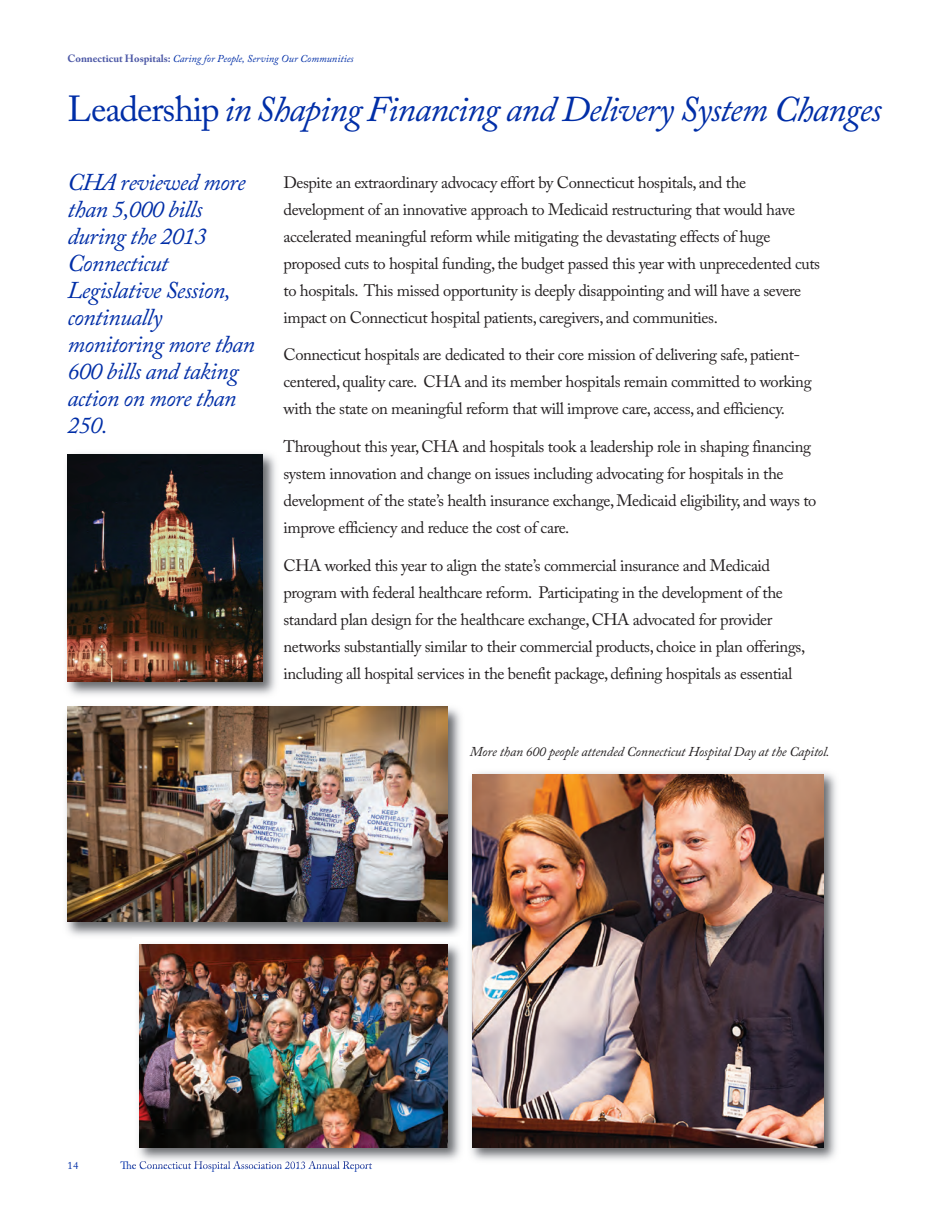
<style>
.page{position:relative;width:945px;height:1215px;background:#fff}
.page>*{position:absolute;margin:0;border:0;box-sizing:border-box;transform-origin:0 0}
.t1{font:italic 36px "Adobe Caslon Pro";letter-spacing:-.03em;color:#002ea7}
.t2{font:italic 24px/27px "Adobe Caslon Pro";letter-spacing:-.025em;color:#002ea7}
.t3{font:16.5px/27px "Adobe Caslon Pro";letter-spacing:-.025em;color:#231f20}
.t4{font:italic 13.5px "Adobe Caslon Pro";letter-spacing:-.01em;color:#231f20}
.t5{font:italic 10.5px "Adobe Caslon Pro";color:#002ea7}
.t6{font:10.5px "Adobe Caslon Pro";color:#002ea7}
.s1{font-weight:700;font-style:normal;color:#4c58a6}
.s2{font-style:normal}
</style>
<div class="page">
<img style="left:67px;top:453px;width:209px;height:242px">
<img style="left:68px;top:454px;width:194px;height:228px">
<img style="left:66px;top:706px;width:395px;height:230px">
<img style="left:68px;top:707px;width:380px;height:214px">
<img style="left:138px;top:944px;width:323px;height:223px">
<img style="left:133px;top:1161px;width:24px;height:6px">
<img style="left:140px;top:945px;width:308px;height:203px">
<img style="left:470px;top:772px;width:366px;height:389px">
<img style="left:472px;top:774px;width:352px;height:374px">
<p class="t5" style="left:68px;top:55px;width:287px"><span class="s1">Connecticut Hospitals:</span> Caring for People, Serving Our Communities</p>
<h1 class="t1" style="left:68px;top:97px;width:816px"><span class="s2">Leadership</span>inShaping Financing and Delivery System Changes</h1>
<h2 class="t2" style="left:68px;top:172px;width:189px">CHA reviewed more than 5,000 bills during the 2013<br>Connecticut<br>Legislative Session, continually monitoring more than<br>600 bills and taking action on more than<br>250.</h2>
<p class="t3" style="left:284px;top:171px;width:538px">Despite an extraordinary advocacy effort by Connecticut hospitals, and the development of an innovative approach to Medicaid restructuring that would have accelerated meaningful reform while mitigating the devastating effects of huge proposed cuts to hospital funding, the budget passed this year with unprecedented cuts to hospitals. This missed opportunity is deeply disappointing and will have a severe impact on Connecticut hospital patients, caregivers, and communities.</p>
<p class="t3" style="left:284px;top:343px;width:530px">Connecticut hospitals are dedicated to their core mission of delivering safe, patient&shy;centered, quality care. CHA and its member hospitals remain committed to working with the state on meaningful reform that will improve care, access, and efficiency.</p>
<p class="t3" style="left:284px;top:435px;width:534px">Throughout this year, CHA and hospitals took a leadership role in shaping financing system innovation and change on issues including advocating for hospitals in the development of the state’s health insurance exchange, Medicaid eligibility, and ways to improve efficiency and reduce the cost of care.</p>
<p class="t3" style="left:284px;top:554px;width:523px">CHA worked this year to align the state’s commercial insurance and Medicaid program with federal healthcare reform. Participating in the development of the standard plan design for the healthcare exchange, CHA advocated for provider networks substantially similar to their commercial products, choice in plan offerings, including all hospital services in the benefit package, defining hospitals as essential</p>
<p class="t4" style="left:470px;top:747px;width:361px">More than 600 people attended Connecticut Hospital Day at the Capitol.</p>
<p class="t6" style="left:68px;top:1161px;width:13px">14</p>
<p class="t6" style="left:121px;top:1161px;width:253px">The Connecticut Hospital Association 2013 Annual Report</p>
</div>
